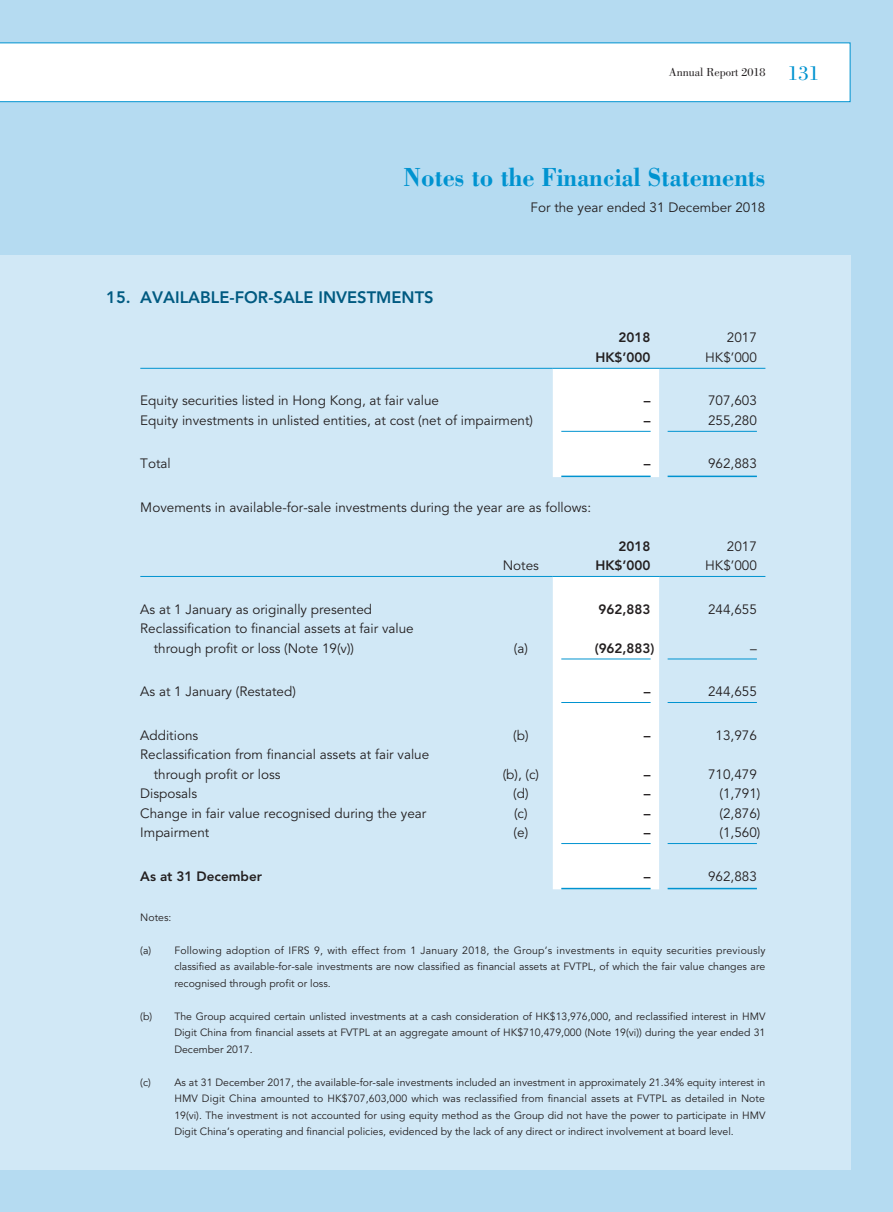
<style>
.page{position:relative;width:893px;height:1212px;background:#b5dbf1}
.page>*{position:absolute;margin:0;border:0;box-sizing:border-box;transform-origin:0 0}
.t1{font:700 27px "Bodoni Std";color:#0093d0;scale:.9 1}
._01_H1{font:800 16.5px "Avenir LT Std";color:#005a81}
._50_Table_txt{font:13.5px "Avenir LT Std";color:#231f20}
._00_txt{font:13.5px "Avenir LT Std";color:#231f20}
._50_Table_txt-2{font:800 13.5px "Avenir LT Std";color:#231f20}
.t2{font:12px "Bodoni Std";color:#231f20}
._06_Notes{font:10.5px/16.5px "Avenir LT Std";color:#231f20;text-align:justify}
.s1{font-size:21px;color:#0093d0}
</style>
<div class="page">
<div style="left:0;top:43px;width:850px;height:59px;background:#fff"></div>
<div style="left:0;top:255px;width:850px;height:914px;background:#d1e8f6"></div>
<div style="left:553px;top:369px;width:106px;height:108px;background:#fff"></div>
<hr style="left:140px;top:368px;width:413px;height:1px;background:#0093d0">
<hr style="left:553px;top:368px;width:106px;height:1px;background:#0093d0">
<hr style="left:659px;top:368px;width:106px;height:1px;background:#0093d0">
<hr style="left:561px;top:431px;width:90px;height:1px;background:#0093d0">
<hr style="left:668px;top:431px;width:89px;height:1px;background:#0093d0">
<hr style="left:561px;top:476px;width:90px;height:1px;background:#0093d0">
<hr style="left:668px;top:476px;width:89px;height:1px;background:#0093d0">
<div style="left:553px;top:577px;width:106px;height:312px;background:#fff"></div>
<hr style="left:140px;top:576px;width:349px;height:1px;background:#0093d0">
<hr style="left:489px;top:576px;width:64px;height:1px;background:#0093d0">
<hr style="left:553px;top:576px;width:106px;height:1px;background:#0093d0">
<hr style="left:659px;top:576px;width:106px;height:1px;background:#0093d0">
<hr style="left:561px;top:658px;width:90px;height:1px;background:#0093d0">
<hr style="left:668px;top:658px;width:89px;height:1px;background:#0093d0">
<hr style="left:561px;top:702px;width:90px;height:1px;background:#0093d0">
<hr style="left:668px;top:702px;width:89px;height:1px;background:#0093d0">
<hr style="left:561px;top:843px;width:90px;height:1px;background:#0093d0">
<hr style="left:668px;top:843px;width:89px;height:1px;background:#0093d0">
<hr style="left:561px;top:888px;width:90px;height:1px;background:#0093d0">
<hr style="left:668px;top:888px;width:89px;height:1px;background:#0093d0">
<p class="t2" style="left:669px;top:66px;width:152px">Annual Report 2018 <span class="s1">131</span></p>
<h1 class="t1" style="left:404px;top:160px;width:403px">Notes to the Financial Statements</h1>
<p class="_00_txt" style="left:531px;top:200px;width:236px">For the year ended 31 December 2018</p>
<p class="_01_H1" style="left:106px;top:287px;width:329px">15. AVAILABLE-FOR-SALE INVESTMENTS</p>
<p class="_50_Table_txt-2" style="left:619px;top:330px;width:33px">2018</p>
<p class="_50_Table_txt" style="left:727px;top:330px;width:32px">2017</p>
<p class="_50_Table_txt-2" style="left:595px;top:349px;width:57px">HK$’000</p>
<p class="_50_Table_txt" style="left:705px;top:349px;width:53px">HK$’000</p>
<p class="_50_Table_txt" style="left:140px;top:393px;width:300px">Equity securities listed in Hong Kong, at fair value</p>
<p class="_50_Table_txt-2" style="left:644px;top:393px;width:8px">–</p>
<p class="_50_Table_txt" style="left:708px;top:393px;width:50px">707,603</p>
<p class="_50_Table_txt" style="left:140px;top:412px;width:394px">Equity investments in unlisted entities, at cost (net of impairment)</p>
<p class="_50_Table_txt-2" style="left:644px;top:412px;width:8px">–</p>
<p class="_50_Table_txt" style="left:708px;top:412px;width:50px">255,280</p>
<p class="_50_Table_txt" style="left:140px;top:456px;width:32px">Total</p>
<p class="_50_Table_txt-2" style="left:644px;top:456px;width:8px">–</p>
<p class="_50_Table_txt" style="left:708px;top:456px;width:50px">962,883</p>
<p class="_00_txt" style="left:140px;top:499px;width:452px">Movements in available-for-sale investments during the year are as follows:</p>
<p class="_50_Table_txt-2" style="left:619px;top:538px;width:33px">2018</p>
<p class="_50_Table_txt" style="left:727px;top:538px;width:32px">2017</p>
<p class="_50_Table_txt" style="left:503px;top:558px;width:38px">Notes</p>
<p class="_50_Table_txt-2" style="left:595px;top:557px;width:57px">HK$’000</p>
<p class="_50_Table_txt" style="left:705px;top:558px;width:53px">HK$’000</p>
<p class="_50_Table_txt" style="left:140px;top:601px;width:233px">As at 1 January as originally presented</p>
<p class="_50_Table_txt-2" style="left:599px;top:601px;width:53px">962,883</p>
<p class="_50_Table_txt" style="left:708px;top:601px;width:50px">244,655</p>
<p class="_50_Table_txt" style="left:140px;top:621px;width:275px">Reclassification to financial assets at fair value</p>
<p class="_50_Table_txt" style="left:154px;top:640px;width:202px">through profit or loss (Note 19(v))</p>
<p class="_50_Table_txt" style="left:514px;top:640px;width:16px">(a)</p>
<p class="_50_Table_txt-2" style="left:595px;top:640px;width:61px">(962,883)</p>
<p class="_50_Table_txt" style="left:750px;top:640px;width:8px">–</p>
<p class="_50_Table_txt" style="left:140px;top:684px;width:157px">As at 1 January (Restated)</p>
<p class="_50_Table_txt-2" style="left:644px;top:683px;width:8px">–</p>
<p class="_50_Table_txt" style="left:708px;top:684px;width:50px">244,655</p>
<p class="_50_Table_txt" style="left:140px;top:727px;width:59px">Additions</p>
<p class="_50_Table_txt" style="left:513px;top:727px;width:17px">(b)</p>
<p class="_50_Table_txt-2" style="left:644px;top:727px;width:8px">–</p>
<p class="_50_Table_txt" style="left:716px;top:727px;width:43px">13,976</p>
<p class="_50_Table_txt" style="left:140px;top:747px;width:290px">Reclassification from financial assets at fair value</p>
<p class="_50_Table_txt" style="left:154px;top:766px;width:128px">through profit or loss</p>
<p class="_50_Table_txt" style="left:503px;top:766px;width:38px">(b), (c)</p>
<p class="_50_Table_txt-2" style="left:644px;top:766px;width:8px">–</p>
<p class="_50_Table_txt" style="left:708px;top:766px;width:50px">710,479</p>
<p class="_50_Table_txt" style="left:140px;top:786px;width:58px">Disposals</p>
<p class="_50_Table_txt" style="left:513px;top:786px;width:17px">(d)</p>
<p class="_50_Table_txt-2" style="left:644px;top:785px;width:8px">–</p>
<p class="_50_Table_txt" style="left:720px;top:786px;width:42px">(1,791)</p>
<p class="_50_Table_txt" style="left:140px;top:805px;width:288px">Change in fair value recognised during the year</p>
<p class="_50_Table_txt" style="left:514px;top:805px;width:15px">(c)</p>
<p class="_50_Table_txt-2" style="left:644px;top:805px;width:8px">–</p>
<p class="_50_Table_txt" style="left:720px;top:805px;width:42px">(2,876)</p>
<p class="_50_Table_txt" style="left:140px;top:825px;width:71px">Impairment</p>
<p class="_50_Table_txt" style="left:514px;top:825px;width:16px">(e)</p>
<p class="_50_Table_txt-2" style="left:644px;top:824px;width:8px">–</p>
<p class="_50_Table_txt" style="left:720px;top:825px;width:42px">(1,560)</p>
<p class="_50_Table_txt-2" style="left:140px;top:868px;width:123px">As at 31 December</p>
<p class="_50_Table_txt-2" style="left:644px;top:868px;width:8px">–</p>
<p class="_50_Table_txt" style="left:708px;top:868px;width:50px">962,883</p>
<p class="_06_Notes" style="left:140px;top:909px;width:33px">Notes:</p>
<p class="_06_Notes" style="left:174px;top:942px;width:593px;text-indent:-34px">(a) Following adoption of IFRS 9, with effect from 1 January 2018, the Group’s investments in equity securities previously classified as available-for-sale investments are now classified as financial assets at FVTPL, of which the fair value changes are recognised through profit or loss.</p>
<p class="_06_Notes" style="left:174px;top:1008px;width:593px;text-indent:-34px">(b) The Group acquired certain unlisted investments at a cash consideration of HK$13,976,000, and reclassified interest in HMV Digit China from financial assets at FVTPL at an aggregate amount of HK$710,479,000 (Note 19(vi)) during the year ended 31<br>December 2017.</p>
<p class="_06_Notes" style="left:174px;top:1074px;width:593px;text-indent:-34px">(c) As at 31 December 2017, the available-for-sale investments included an investment in approximately 21.34% equity interest in HMV Digit China amounted to HK$707,603,000 which was reclassified from financial assets at FVTPL as detailed in Note 19(vi). The investment is not accounted for using equity method as the Group did not have the power to participate in HMV Digit China’s operating and financial policies, evidenced by the lack of any direct or indirect involvement at board level.</p>
</div>
